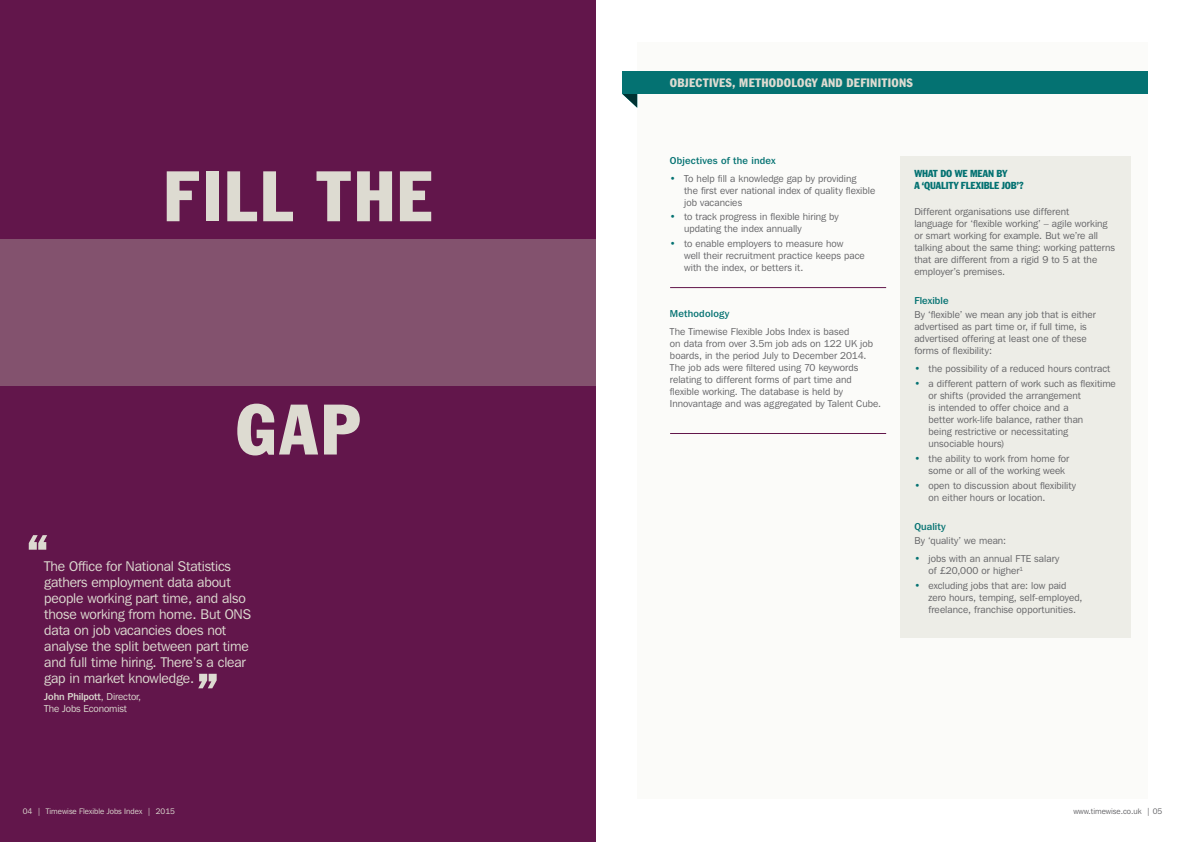
<style>
.page{position:relative;width:1191px;height:842px;background:#fff}
.page>*{position:absolute;margin:0;border:0;box-sizing:border-box;transform-origin:0 0}
.t1{font:condensed 70px "Franklin Gothic BT";letter-spacing:.05em;color:#dddbd1}
.t2{font:14px/16px "Franklin Gothic IT Cby BT";letter-spacing:-.01em;color:#dddbd1}
.t3{font:condensed 12px "Franklin Gothic BT";letter-spacing:.02em;color:#dddbd1}
.t4{font:10px/12px "Franklin Gothic IT Cby BT";letter-spacing:.005em;color:#636366}
.t5{font:500 10px "Franklin Gothic IT Cby BT";letter-spacing:.02em;color:#047272}
.t6{font:10px/12px "Franklin Gothic IT Cby BT";letter-spacing:-.01em;color:#dddbd1}
.t7{font:condensed 10px/12px "Franklin Gothic BT";letter-spacing:-.005em;color:#047272}
.t8{font:8px "Franklin Gothic IT Cby BT";color:#dddbd1}
.t9{font:8px "Franklin Gothic IT Cby BT";color:#636366}
.s1{font-weight:500}
.s2{color:#047272}
</style>
<div class="page">
<div style="left:637px;top:43px;width:510px;height:756px;background:#fbfbf9"></div>
<div style="left:0;top:0;width:595px;height:842px;background:#62164b"></div>
<div style="left:900px;top:156px;width:230px;height:482px;background:#edede7"></div>
<div style="left:0;top:239px;width:595px;height:147px;background:#83526e"></div>
<svg style="left:29px;top:535px;width:18px;height:15px"></svg>
<svg style="left:198px;top:674px;width:19px;height:14px"></svg>
<hr style="left:670px;top:287px;width:216px;height:1px;background:#62164b">
<hr style="left:670px;top:433px;width:216px;height:1px;background:#62164b">
<svg style="left:622px;top:94px;width:15px;height:14px"></svg>
<div style="left:622px;top:71px;width:525px;height:23px;background:#047272"></div>
<h1 class="t1" style="left:163px;top:151px;width:271px">FILL THE</h1>
<h1 class="t1" style="left:235px;top:384px;width:126px">GAP</h1>
<p class="t2" style="left:44px;top:558px;width:208px">The Office for National Statistics gathers employment data about people working part time, and also those working from home. But ONS data on job vacancies does not analyse the split between part time and full time hiring. There’s a clear gap in market knowledge.</p>
<p class="t6" style="left:44px;top:691px;width:98px"><span class="s1">John Philpott</span>, Director,<br>The Jobs Economist</p>
<p class="t3" style="left:670px;top:75px;width:244px">OBJECTIVES, METHODOLOGY AND DEFINITIONS</p>
<p class="t5" style="left:670px;top:154px;width:107px">Objectives of the index</p>
<p class="t4" style="left:684px;top:172px;width:193px;text-indent:-14px"><span class="s2">•</span> To help fill a knowledge gap by providing<br>the first ever national index of quality flexible job vacancies</p>
<p class="t4" style="left:684px;top:211px;width:156px;text-indent:-14px"><span class="s2">•</span> to track progress in flexible hiring by updating the index annually</p>
<p class="t4" style="left:684px;top:238px;width:182px;text-indent:-14px"><span class="s2">•</span> to enable employers to measure how<br>well their recruitment practice keeps pace with the index, or betters it.</p>
<p class="t5" style="left:670px;top:308px;width:61px">Methodology</p>
<p class="t4" style="left:670px;top:325px;width:213px">The Timewise Flexible Jobs Index is based<br>on data from over 3.5m job ads on 122 UK job boards, in the period July to December 2014.<br>The job ads were filtered using 70 keywords relating to different forms of part time and flexible working. The database is held by Innovantage and was aggregated by Talent Cube.</p>
<p class="t7" style="left:914px;top:167px;width:111px">WHAT DO WE MEAN BY<br>A ‘QUALITY FLEXIBLE JOB’?</p>
<p class="t4" style="left:914px;top:205px;width:202px">Different organisations use different<br>language for ‘flexible working’ – agile working or smart working for example. But we’re all talking about the same thing: working patterns that are different from a rigid 9 to 5 at the employer’s premises.</p>
<p class="t5" style="left:914px;top:294px;width:36px">Flexible</p>
<p class="t4" style="left:914px;top:309px;width:183px">By ‘flexible’ we mean any job that is either advertised as part time or, if full time, is advertised offering at least one of these forms of flexibility:</p>
<p class="t4" style="left:914px;top:362px;width:197px"><span class="s2">•</span> the possibility of a reduced hours contract</p>
<p class="t4" style="left:928px;top:377px;width:189px;text-indent:-14px"><span class="s2">•</span> a different pattern of work such as flexitime or shifts (provided the arrangement<br>is intended to offer choice and a<br>better work-life balance, rather than<br>being restrictive or necessitating unsociable hours)</p>
<p class="t4" style="left:928px;top:452px;width:142px;text-indent:-14px"><span class="s2">•</span> the ability to work from home for some or all of the working week</p>
<p class="t4" style="left:928px;top:479px;width:149px;text-indent:-14px"><span class="s2">•</span> open to discussion about flexibility on either hours or location.</p>
<p class="t5" style="left:914px;top:520px;width:33px">Quality</p>
<p class="t4" style="left:914px;top:535px;width:93px">By ‘quality’ we mean:</p>
<p class="t4" style="left:928px;top:552px;width:132px;text-indent:-14px"><span class="s2">•</span> jobs with an annual FTE salary of £20,000 or higher<sup>1</sup></p>
<p class="t4" style="left:928px;top:579px;width:155px;text-indent:-14px"><span class="s2">•</span> excluding jobs that are: low paid zero hours, temping, self-employed, freelance, franchise opportunities.</p>
<p class="t8" style="left:23px;top:806px;width:154px">04 | Timewise Flexible Jobs Index | 2015</p>
<p class="t9" style="left:1073px;top:806px;width:91px">www.timewise.co.uk | 05</p>
</div>
